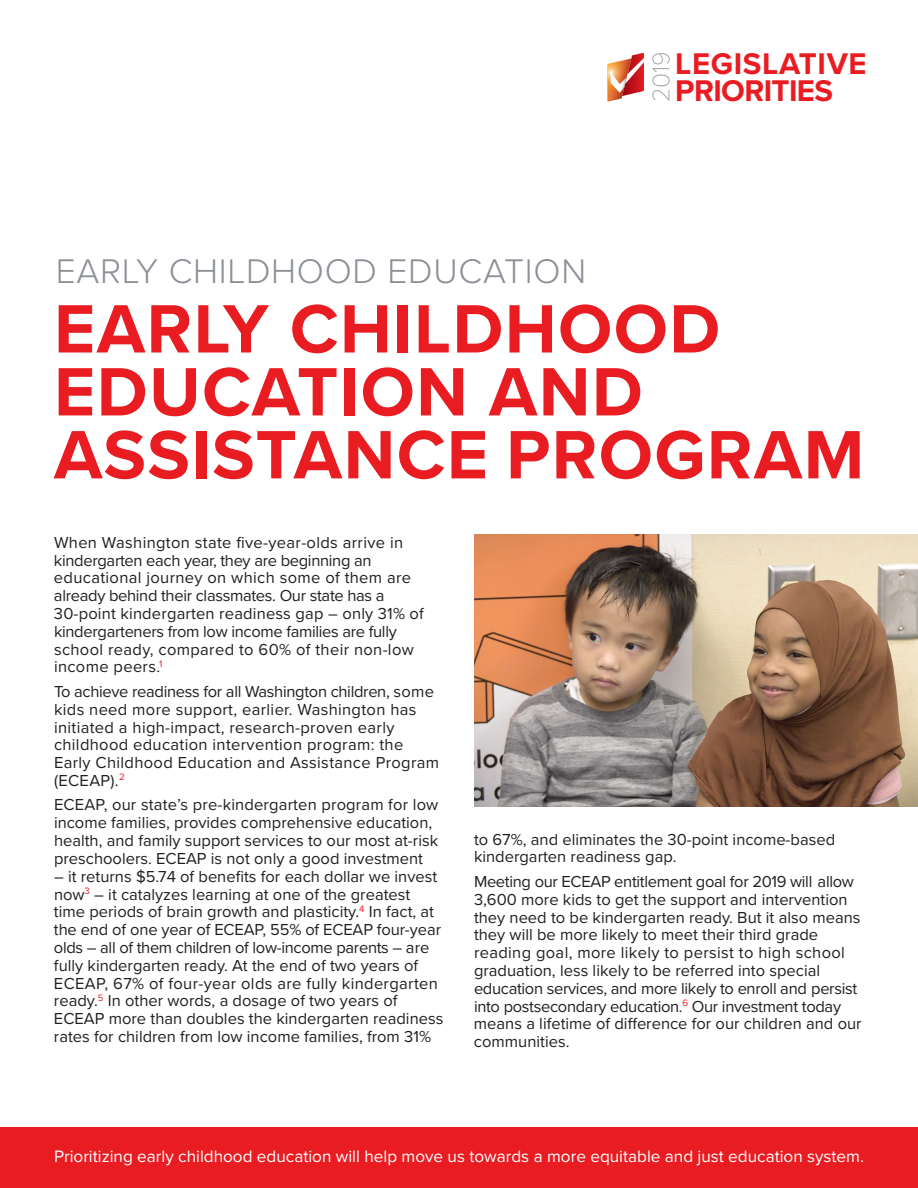
<style>
.page{position:relative;width:918px;height:1188px;background:#fff}
.page>*{position:absolute;margin:0;border:0;box-sizing:border-box;transform-origin:0 0}
.t1{font:700 70.95px/63px "Proxima Nova";letter-spacing:.02em;color:#e91c22}
.t2{font:300 35.4px "Proxima Nova";letter-spacing:.02em;color:#8b8f96}
.t3{font:700 31.05px/27.6px "Proxima Nova";letter-spacing:-.02em;color:#e91c22}
.t4{font:100 24.9px "Proxima Nova T";color:#8b8f96}
.t5{font:17.1px "Proxima Nova";color:#fff}
.t6{font:16.5px/17.9px "Proxima Nova";color:#231f20}
.t7{font:16.5px/17.9px "Proxima Nova";letter-spacing:.02em;color:#231f20}
</style>
<div class="page">
<div style="left:0;top:1128px;width:918px;height:60px;background:#e91c22"></div>
<svg style="left:607px;top:53px;width:37px;height:49px"></svg>
<img style="left:474px;top:535px;width:444px;height:272px">
<p class="t2" style="left:56px;top:245px;width:532px">EARLY CHILDHOOD EDUCATION</p>
<p class="t3" style="left:675px;top:49px;width:193px">LEGISLATIVE<br>PRIORITIES</p>
<p class="t4" style="left:643px;top:102px;width:52px;rotate:-90deg">2019</p>
<p class="t1" style="left:54px;top:296px;width:812px">EARLY CHILDHOOD<br>EDUCATION AND<br>ASSISTANCE PROGRAM</p>
<p class="t6" style="left:54px;top:533px;width:371px">When Washington state five-year-olds arrive in kindergarten each year, they are beginning an educational journey on which some of them are already behind their classmates. Our state has a 30-point kindergarten readiness gap – only 31% of kindergarteners from low income families are fully school ready, compared to 60% of their non-low income peers.<sup>1</sup></p>
<p class="t7" style="left:54px;top:682px;width:387px">To achieve readiness for all Washington children, some kids need more support, earlier. Washington has initiated a high-impact, research-proven early childhood education intervention program: the Early Childhood Education and Assistance Program (ECEAP).<sup>2</sup></p>
<p class="t6" style="left:54px;top:795px;width:386px">ECEAP, our state’s pre-kindergarten program for low income families, provides comprehensive education, health, and family support services to our most at-risk preschoolers. ECEAP is not only a good investment</p>
<p class="t6" style="left:54px;top:867px;width:391px">– it returns $5.74 of benefits for each dollar we invest now<sup>3</sup> – it catalyzes learning at one of the greatest time periods of brain growth and plasticity.<sup>4</sup> In fact, at the end of one year of ECEAP, 55% of ECEAP four-year olds – all of them children of low-income parents – are fully kindergarten ready. At the end of two years of ECEAP, 67% of four-year olds are fully kindergarten ready.<sup>5</sup> In other words, a dosage of two years of ECEAP more than doubles the kindergarten readiness rates for children from low income families, from 31%</p>
<p class="t6" style="left:474px;top:829px;width:363px">to 67%, and eliminates the 30-point income-based kindergarten readiness gap.</p>
<p class="t6" style="left:474px;top:872px;width:389px">Meeting our ECEAP entitlement goal for 2019 will allow 3,600 more kids to get the support and intervention they need to be kindergarten ready. But it also means they will be more likely to meet their third grade reading goal, more likely to persist to high school graduation, less likely to be referred into special education services, and more likely to enroll and persist into postsecondary education.<sup>6</sup> Our investment today means a lifetime of difference for our children and our communities.</p>
<p class="t5" style="left:54px;top:1144px;width:811px">Prioritizing early childhood education will help move us towards a more equitable and just education system.</p>
</div>
